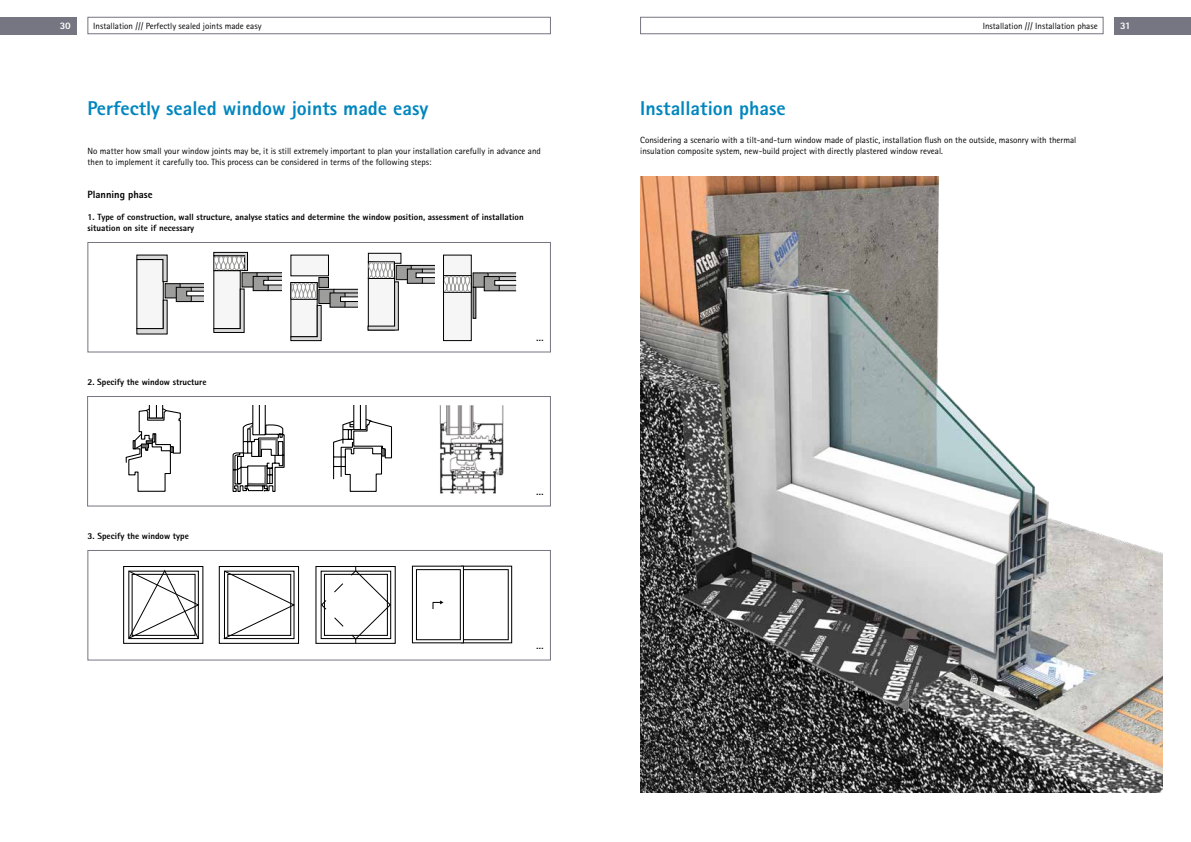
<style>
.page{position:relative;width:1191px;height:842px;background:#fff}
.page>*{position:absolute;margin:0;border:0;box-sizing:border-box;transform-origin:0 0}
.t1{font:800 20px "Rotis Sans Serif Pro";color:#0086be}
.t2{font:800 10.5px "Rotis Sans Serif Pro";color:#000}
.t3{font:800 10px "Rotis Sans Serif Pro";color:#fff}
.t4{font:9px/11px "Rotis Sans Serif Pro";color:#000}
.t5{font:800 9px/11px "Rotis Sans Serif Pro";color:#000}
</style>
<div class="page">
<div style="left:0;top:17px;width:77px;height:17px;background:#767582"></div>
<div style="left:1114px;top:17px;width:77px;height:17px;background:#767582"></div>
<div style="left:640px;top:17px;width:463px;height:17px;border:1px solid #767582"></div>
<div style="left:88px;top:17px;width:462px;height:17px;border:1px solid #767582"></div>
<img style="left:640px;top:176px;width:522px;height:616px">
<div style="left:88px;top:242px;width:462px;height:110px;border:1px solid #767582"></div>
<div style="left:87px;top:396px;width:463px;height:110px;border:1px solid #767582"></div>
<div style="left:88px;top:550px;width:462px;height:110px;border:1px solid #767582"></div>
<svg style="left:125px;top:405px;width:56px;height:87px"></svg>
<svg style="left:232px;top:405px;width:53px;height:87px"></svg>
<svg style="left:219px;top:566px;width:177px;height:78px"></svg>
<svg style="left:412px;top:566px;width:100px;height:77px"></svg>
<svg style="left:123px;top:566px;width:81px;height:78px"></svg>
<svg style="left:333px;top:405px;width:59px;height:87px"></svg>
<svg style="left:269px;top:277px;width:13px;height:13px"></svg>
<svg style="left:269px;top:290px;width:13px;height:1px"></svg>
<svg style="left:257px;top:272px;width:25px;height:5px"></svg>
<div style="left:411px;top:265px;width:28px;height:18px;background:#c6c6c6"></div>
<svg style="left:412px;top:265px;width:23px;height:5px"></svg>
<div style="left:488px;top:273px;width:28px;height:18px;background:#c6c6c6"></div>
<svg style="left:499px;top:290px;width:17px;height:1px"></svg>
<svg style="left:488px;top:272px;width:28px;height:5px"></svg>
<svg style="left:472px;top:288px;width:4px;height:31px"></svg>
<div style="left:443px;top:255px;width:29px;height:86px;background:#f6f6f6;border:1px solid #000"></div>
<div style="left:290px;top:282px;width:28px;height:55px;background:#f6f6f6;border:1px solid #000"></div>
<div style="left:137px;top:260px;width:26px;height:69px;background:#f6f6f6"></div>
<div style="left:136px;top:259px;width:28px;height:70px;border:1px solid #000"></div>
<svg style="left:213px;top:270px;width:28px;height:59px"></svg>
<svg style="left:180px;top:283px;width:65px;height:50px"></svg>
<svg style="left:334px;top:252px;width:68px;height:79px"></svg>
<div style="left:443px;top:275px;width:29px;height:18px;background:#1e1e1e;border:1px solid #000"></div>
<div style="left:290px;top:255px;width:39px;height:21px;background:#f6f6f6"></div>
<svg style="left:290px;top:305px;width:32px;height:36px"></svg>
<svg style="left:290px;top:282px;width:27px;height:18px"></svg>
<div style="left:242px;top:272px;width:15px;height:15px;background:#9d9d9c;border:1px solid #000"></div>
<div style="left:253px;top:276px;width:16px;height:15px;background:#9d9d9c;border:1px solid #000"></div>
<div style="left:318px;top:289px;width:16px;height:15px;background:#9d9d9c;border:1px solid #000"></div>
<div style="left:318px;top:277px;width:11px;height:11px;background:#9d9d9c;border:1px solid #000"></div>
<svg style="left:329px;top:292px;width:16px;height:16px"></svg>
<div style="left:165px;top:283px;width:16px;height:15px;background:#9d9d9c;border:1px solid #000"></div>
<div style="left:176px;top:287px;width:16px;height:15px;background:#9d9d9c;border:1px solid #000"></div>
<svg style="left:136px;top:254px;width:32px;height:29px"></svg>
<svg style="left:136px;top:299px;width:32px;height:36px"></svg>
<div style="left:396px;top:265px;width:16px;height:15px;background:#9d9d9c;border:1px solid #000"></div>
<div style="left:407px;top:269px;width:16px;height:15px;background:#9d9d9c;border:1px solid #000"></div>
<svg style="left:472px;top:272px;width:16px;height:16px"></svg>
<div style="left:484px;top:276px;width:15px;height:15px;background:#9d9d9c;border:1px solid #000"></div>
<svg style="left:186px;top:291px;width:18px;height:5px"></svg>
<svg style="left:263px;top:280px;width:19px;height:5px"></svg>
<svg style="left:340px;top:296px;width:18px;height:6px"></svg>
<svg style="left:415px;top:272px;width:20px;height:6px"></svg>
<svg style="left:494px;top:280px;width:22px;height:6px"></svg>
<svg style="left:213px;top:251px;width:35px;height:20px"></svg>
<svg style="left:291px;top:283px;width:25px;height:16px"></svg>
<svg style="left:422px;top:276px;width:49px;height:16px"></svg>
<div style="left:204px;top:249px;width:8px;height:95px;background:#fff"></div>
<div style="left:358px;top:249px;width:8px;height:95px;background:#fff"></div>
<div style="left:435px;top:249px;width:8px;height:95px;background:#fff"></div>
<img style="left:439px;top:405px;width:65px;height:89px">
<p class="t3" style="left:60px;top:19px;width:13px">30</p>
<p class="t4" style="left:93px;top:20px;width:170px">Installation /// Perfectly sealed joints made easy</p>
<p class="t4" style="left:982px;top:20px;width:116px">Installation /// Installation phase</p>
<p class="t3" style="left:1120px;top:19px;width:12px">31</p>
<h1 class="t1" style="left:88px;top:96px;width:342px">Perfectly sealed window joints made easy</h1>
<h1 class="t1" style="left:640px;top:96px;width:147px">Installation phase</h1>
<p class="t4" style="left:88px;top:146px;width:455px">No matter how small your window joints may be, it is still extremely important to plan your installation carefully in advance and then to implement it carefully too. This process can be considered in terms of the following steps:</p>
<p class="t2" style="left:88px;top:188px;width:66px">Planning phase</p>
<p class="t4" style="left:640px;top:135px;width:438px">Considering a scenario with a tilt-and-turn window made of plastic, installation flush on the outside, masonry with thermal insulation composite system, new-build project with directly plastered window reveal.</p>
<p class="t5" style="left:88px;top:212px;width:438px">1. Type of construction, wall structure, analyse statics and determine the window position, assessment of installation situation on site if necessary</p>
<p class="t5" style="left:87px;top:377px;width:121px">2. Specify the window structure</p>
<p class="t2" style="left:536px;top:331px;width:9px">…</p>
<p class="t5" style="left:88px;top:531px;width:103px">3. Specify the window type</p>
<p class="t2" style="left:536px;top:485px;width:9px">…</p>
<p class="t2" style="left:536px;top:639px;width:9px">…</p>
</div>
